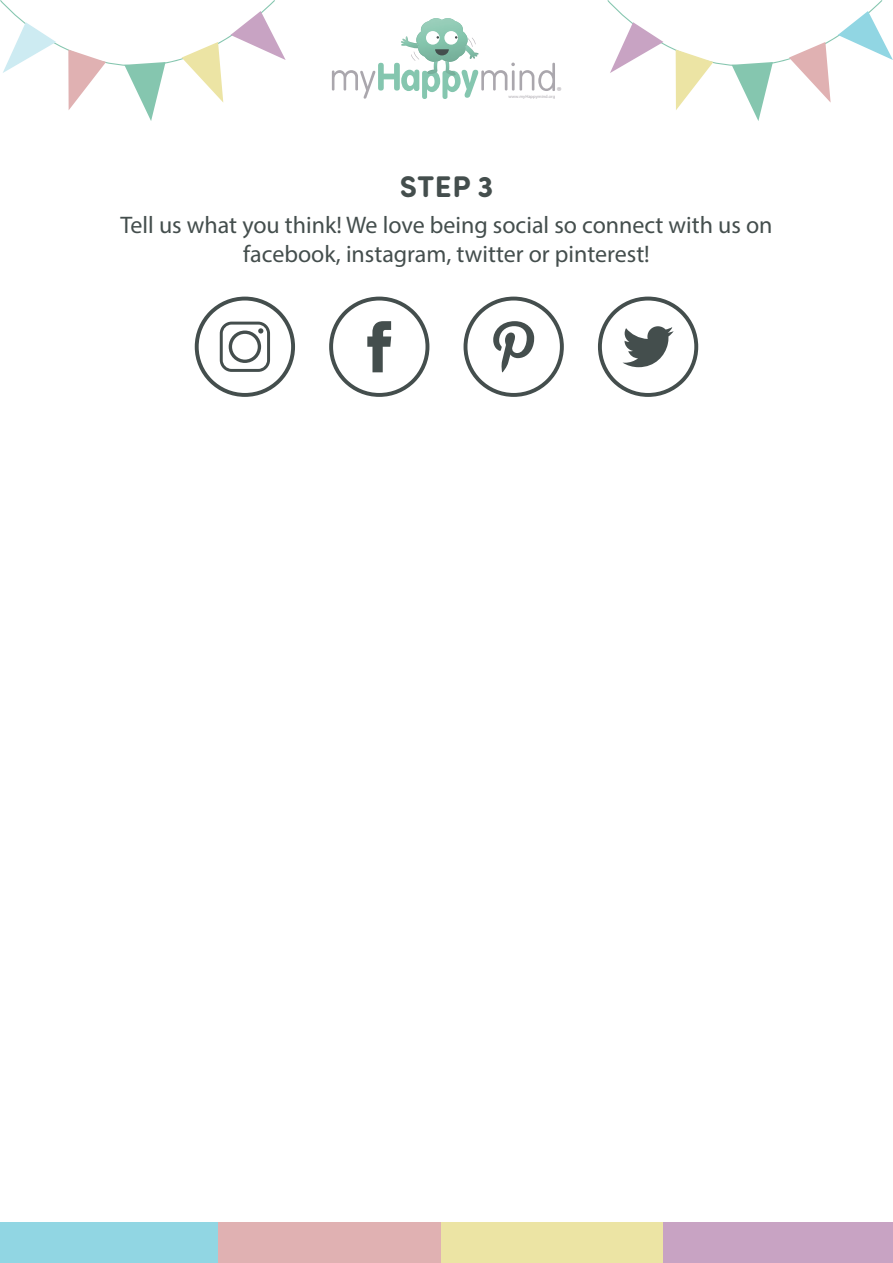
<style>
.page{position:relative;width:893px;height:1263px;background:#fff}
.page>*{position:absolute;margin:0;border:0;box-sizing:border-box;transform-origin:0 0}
.t1{font:700 30px "Sofia Pro Soft";color:#444e4d}
.t2{font:24px/28.8px "Myriad Pro";color:#444e4d;text-align:center}
.t3{font:11.7px "Myriad Pro";color:#aaa7ad}
.t4{font:4.5px "Myriad Pro";color:#aaa7ad}
</style>
<div class="page">
<svg style="left:607px;top:0;width:286px;height:121px"></svg>
<svg style="left:0;top:0;width:286px;height:121px"></svg>
<svg style="left:332px;top:18px;width:223px;height:81px"></svg>
<div style="left:0;top:1222px;width:218px;height:41px;background:#91d6e3"></div>
<div style="left:218px;top:1222px;width:223px;height:41px;background:#e0b1b2"></div>
<div style="left:441px;top:1222px;width:222px;height:41px;background:#ece4a4"></div>
<div style="left:663px;top:1222px;width:230px;height:41px;background:#c8a3c3"></div>
<svg style="left:329px;top:297px;width:100px;height:100px"></svg>
<svg style="left:464px;top:297px;width:100px;height:100px"></svg>
<svg style="left:598px;top:297px;width:100px;height:100px"></svg>
<svg style="left:195px;top:297px;width:100px;height:100px"></svg>
<p class="t3" style="left:557px;top:84px;width:6px">®</p>
<p class="t4" style="left:508px;top:94px;width:48px">www.myHappymind.org</p>
<p class="t1" style="left:400px;top:165px;width:95px">STEP 3</p>
<p class="t2" style="left:120px;top:210px;width:654px">Tell us what you think! We love being social so connect with us on facebook, instagram, twitter or pinterest!</p>
</div>
